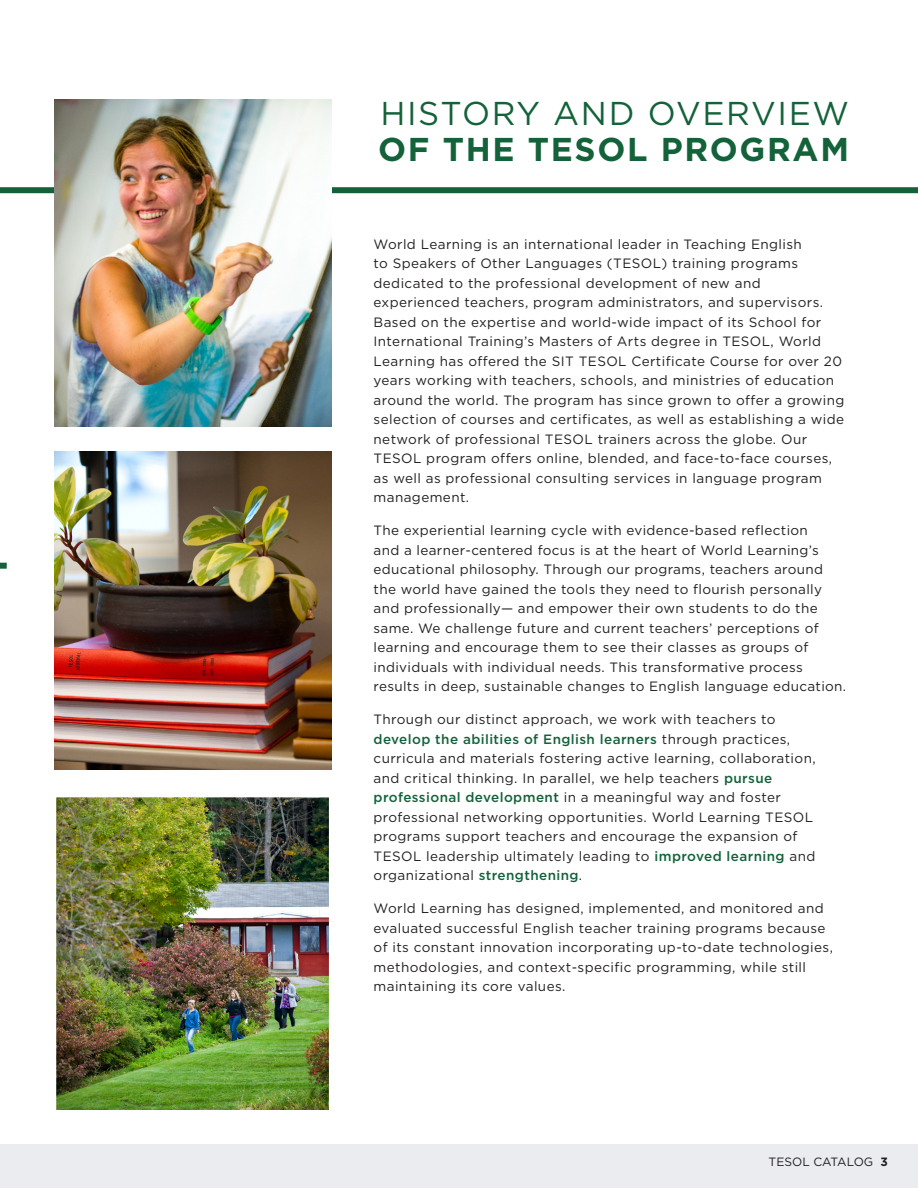
<style>
.page{position:relative;width:918px;height:1188px;background:#fff}
.page>*{position:absolute;margin:0;border:0;box-sizing:border-box;transform-origin:0 0}
.t1{font:33px/36px "Gotham";letter-spacing:.05em;color:#13623a}
.t2{font:13.5px/19.5px "Gotham";letter-spacing:.03em;color:#231f20}
.t3{font:12px "Gotham";color:#231f20}
.s1{font-weight:700}
.s2{font-weight:500;color:#13623a}
</style>
<div class="page">
<div style="left:0;top:1144px;width:918px;height:44px;background:#eaecf0"></div>
<div style="left:0;top:187px;width:918px;height:6px;background:#13623a"></div>
<div style="left:0;top:563px;width:7px;height:6px;background:#13623a"></div>
<img style="left:54px;top:99px;width:277px;height:328px">
<img style="left:54px;top:452px;width:277px;height:317px">
<img style="left:57px;top:798px;width:271px;height:311px">
<div style="left:52px;top:793px;width:281px;height:321px;border:4px solid #fff"></div>
<p class="t1" style="left:378px;top:95px;width:472px">HISTORY AND OVERVIEW<br><span class="s1">OF THE TESOL PROGRAM</span></p>
<p class="t2" style="left:374px;top:234px;width:472px">World Learning is an international leader in Teaching English<br>to Speakers of Other Languages (TESOL) training programs dedicated to the professional development of new and experienced teachers, program administrators, and supervisors.<br>Based on the expertise and world-wide impact of its School for International Training’s Masters of Arts degree in TESOL, World Learning has offered the SIT TESOL Certificate Course for over 20 years working with teachers, schools, and ministries of education around the world. The program has since grown to offer a growing selection of courses and certificates, as well as establishing a wide network of professional TESOL trainers across the globe. Our TESOL program offers online, blended, and face-to-face courses, as well as professional consulting services in language program management.</p>
<p class="t2" style="left:374px;top:520px;width:474px">The experiential learning cycle with evidence-based reflection<br>and a learner-centered focus is at the heart of World Learning’s educational philosophy. Through our programs, teachers around the world have gained the tools they need to flourish personally and professionally— and empower their own students to do the same. We challenge future and current teachers’ perceptions of learning and encourage them to see their classes as groups of individuals with individual needs. This transformative process results in deep, sustainable changes to English language education.</p>
<p class="t2" style="left:374px;top:709px;width:444px">Through our distinct approach, we work with teachers to <span class="s2">develop the abilities of English learners</span> through practices, curricula and materials fostering active learning, collaboration, and critical thinking. In parallel, we help teachers <span class="s2">pursue professional development</span> in a meaningful way and foster professional networking opportunities. World Learning TESOL programs support teachers and encourage the expansion of TESOL leadership ultimately leading to <span class="s2">improved learning</span> and organizational <span class="s2">strengthening</span>.</p>
<p class="t2" style="left:374px;top:898px;width:461px">World Learning has designed, implemented, and monitored and evaluated successful English teacher training programs because of its constant innovation incorporating up-to-date technologies, methodologies, and context-specific programming, while still maintaining its core values.</p>
<p class="t3" style="left:769px;top:1154px;width:121px">TESOL CATALOG <span class="s1">3</span></p>
</div>
